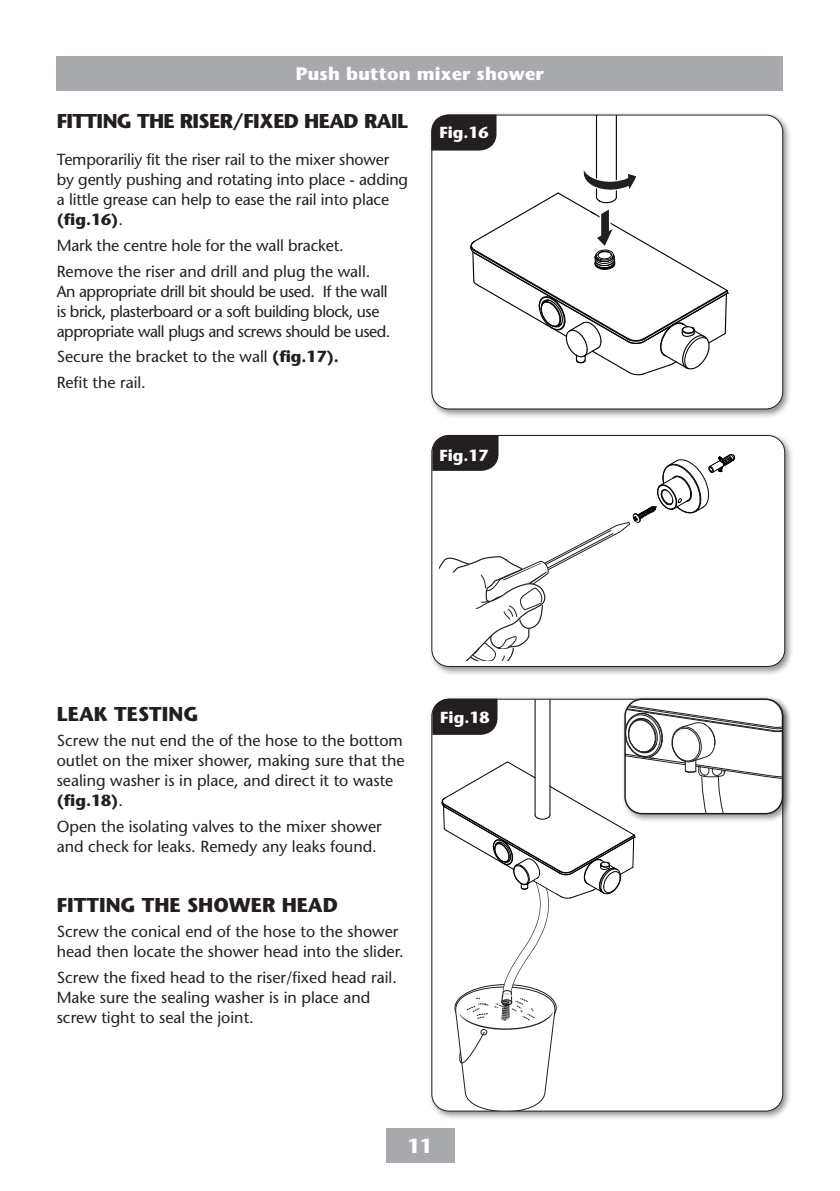
<style>
.page{position:relative;width:840px;height:1191px;background:#fff}
.page>*{position:absolute;margin:0;border:0;box-sizing:border-box;transform-origin:0 0}
._01_Heading_10pt_Bol{font:700 20px "Stone Sans Std";letter-spacing:-.03em;color:#231f20}
._02_Sub_Head_9pt_BOL{font:700 20px "Stone Sans Std";color:#231f20}
._03_Body_text_8pt_IT{font:700 20px "Stone Sans Std";color:#231f20}
.t1{font:700 20px "Stone Sans Std";color:#fff}
.t2{font:700 18px "Stone Sans Std";letter-spacing:.01em;color:#fff}
._04_Hanging_indent_8{font:500 16px/20px "Stone Sans Std";letter-spacing:-.01em;color:#231f20}
._03_Body_text_8pt_IT-2{font:500 16px/20px "Stone Sans Std";color:#231f20}
._04_Hanging_indent_8-2{font:500 16px/20px "Stone Sans Std";letter-spacing:-.03em;color:#231f20}
._02_Sub_Head_9pt_BOL-2{font:500 16px/20px "Stone Sans Std";color:#231f20}
.t3{font:700 16px "Stone Sans Std";color:#fff}
.s1{font-weight:700}
</style>
<div class="page">
<div style="left:57px;top:57px;width:725px;height:34px;background:#a8a9ad"></div>
<div style="left:386px;top:1128px;width:68px;height:34px;background:#a8a9ad"></div>
<div style="left:428px;top:432px;width:366px;height:244px;background:#231f20;opacity:.5"></div>
<div style="left:431px;top:435px;width:353px;height:231px;background:#fff;border-radius:17px"></div>
<div style="left:427px;top:111px;width:364px;height:308px;background:#231f20;opacity:.5"></div>
<div style="left:431px;top:115px;width:351px;height:294px;background:#fff;border-radius:17px"></div>
<svg style="left:431px;top:115px;width:297px;height:261px"></svg>
<svg style="left:432px;top:435px;width:303px;height:226px"></svg>
<div style="left:427px;top:695px;width:364px;height:425px;background:#231f20;opacity:.5"></div>
<div style="left:620px;top:695px;width:172px;height:128px;background:#231f20;opacity:.5"></div>
<svg style="left:432px;top:698px;width:351px;height:413px"></svg>
<div style="left:624px;top:698px;width:158px;height:116px;border:2px solid #231f20;border-radius:17px"></div>
<p class="t2" style="left:296px;top:63px;width:249px">Push button mixer shower</p>
<p class="_01_Heading_10pt_Bol" style="left:57px;top:109px;width:353px">FITTING THE RISER/FIXED HEAD RAIL</p>
<p class="_04_Hanging_indent_8" style="left:57px;top:150px;width:352px">Temporariliy fit the riser rail to the mixer shower by gently pushing and rotating into place - adding a little grease can help to ease the rail into place <span class="s1">(fig.16)</span>.</p>
<p class="_04_Hanging_indent_8" style="left:57px;top:235px;width:288px">Mark the centre hole for the wall bracket.</p>
<p class="_04_Hanging_indent_8-2" style="left:57px;top:261px;width:335px">Remove the riser and drill and plug the wall.<br>An appropriate drill bit should be used. If the wall is brick, plasterboard or a soft building block, use appropriate wall plugs and screws should be used.</p>
<p class="_04_Hanging_indent_8" style="left:57px;top:347px;width:283px">Secure the bracket to the wall <span class="s1">(fig.17).</span></p>
<p class="_04_Hanging_indent_8" style="left:57px;top:372px;width:91px">Refit the rail.</p>
<p class="t3" style="left:439px;top:123px;width:51px">Fig.16</p>
<p class="t3" style="left:439px;top:445px;width:51px">Fig.17</p>
<p class="_03_Body_text_8pt_IT" style="left:57px;top:702px;width:143px">LEAK TESTING</p>
<p class="_03_Body_text_8pt_IT-2" style="left:57px;top:731px;width:349px">Screw the nut end the of the hose to the bottom outlet on the mixer shower, making sure that the sealing washer is in place, and direct it to waste <span class="s1">(fig.18)</span>.</p>
<p class="_03_Body_text_8pt_IT-2" style="left:57px;top:816px;width:326px">Open the isolating valves to the mixer shower and check for leaks. Remedy any leaks found.</p>
<p class="_02_Sub_Head_9pt_BOL" style="left:57px;top:892px;width:283px">FITTING THE SHOWER HEAD</p>
<p class="_02_Sub_Head_9pt_BOL-2" style="left:57px;top:921px;width:348px">Screw the conical end of the hose to the shower head then locate the shower head into the slider.</p>
<p class="_04_Hanging_indent_8" style="left:57px;top:967px;width:341px">Screw the fixed head to the riser/fixed head rail.<br>Make sure the sealing washer is in place and screw tight to seal the joint.</p>
<p class="t3" style="left:440px;top:707px;width:51px">Fig.18</p>
<p class="t1" style="left:407px;top:1134px;width:27px">11</p>
</div>
